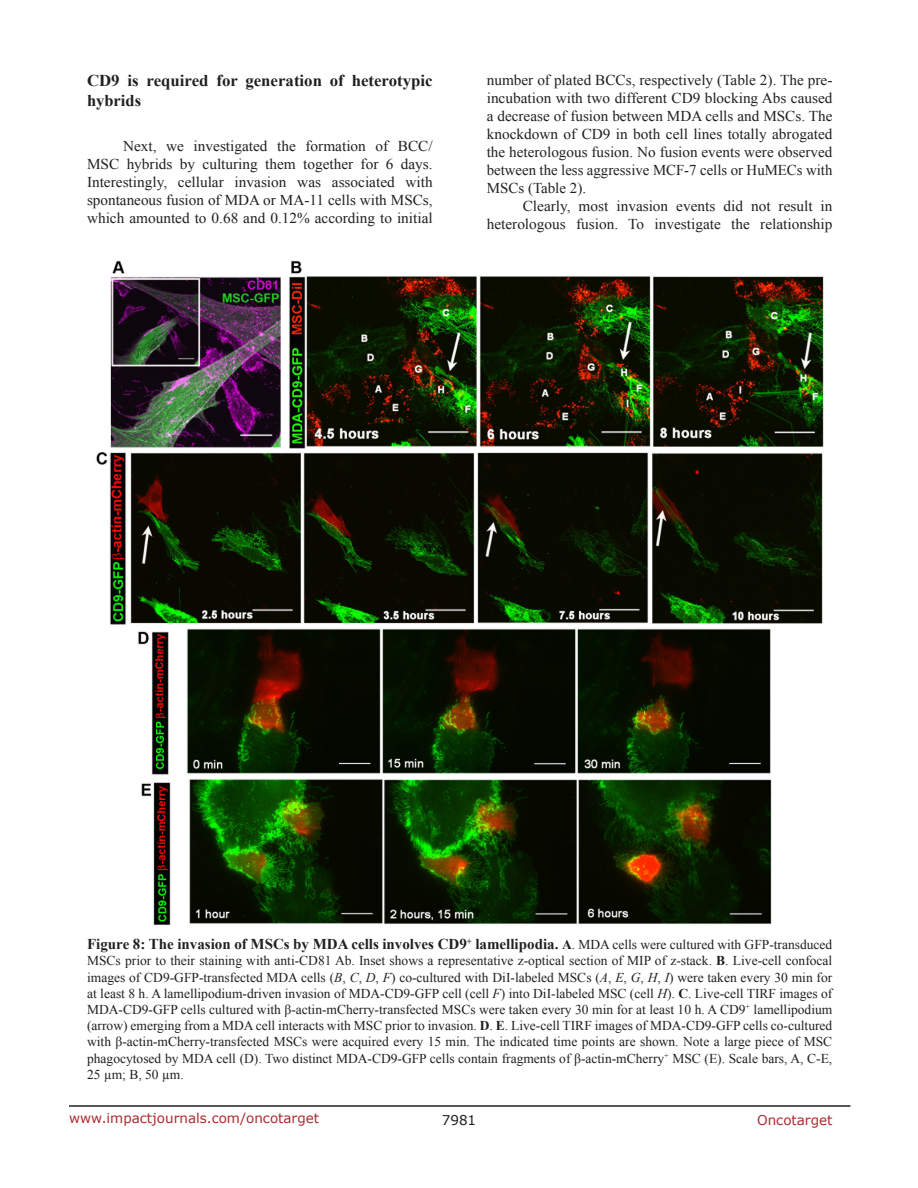
<style>
.page{position:relative;width:918px;height:1188px;background:#fff}
.page>*{position:absolute;margin:0;border:0;box-sizing:border-box;transform-origin:0 0}
.SubHeading{font:700 16.5px/19.8px "Times New Roman";color:#221f22}
.BodyText{font:15px/18px "Times New Roman";color:#221f22;text-align:justify}
.FigureText{font:700 15px "Times New Roman";color:#221f22}
.FigureText-2{font:13.5px/16.2px "Times New Roman";color:#221f22;text-align:justify}
.t1{font:13.5px "Verdana";color:#ac2b31}
.t2{font:13.5px "Verdana";color:#221f22}
.s1{font-size:13.5px}
.s2{font-weight:400;font-size:13.5px}
.s3{font-weight:700}
.s4{font-style:italic}
</style>
<div class="page">
<hr style="left:69px;top:1105px;width:781px;height:2px;background:#231f20">
<img style="left:96px;top:260px;width:728px;height:665px">
<p class="SubHeading" style="left:87px;top:70px;width:347px">CD9 is required for generation of heterotypic hybrids</p>
<p class="BodyText" style="left:87px;top:137px;width:347px;text-indent:36px">Next, we investigated the formation of BCC/ MSC hybrids by culturing them together for 6 days.<br>Interestingly, cellular invasion was associated with spontaneous fusion of MDA or MA-11 cells with MSCs, which amounted to 0.68 and 0.12% according to initial</p>
<p class="BodyText" style="left:487px;top:71px;width:347px">number of plated BCCs, respectively (Table 2). The pre&shy;incubation with two different CD9 blocking Abs caused a decrease of fusion between MDA cells and MSCs. The knockdown of CD9 in both cell lines totally abrogated the heterologous fusion. No fusion events were observed between the less aggressive MCF-7 cells or HuMECs with MSCs (Table 2).</p>
<p class="BodyText" style="left:487px;top:197px;width:347px;text-align:right">Clearly, most invasion events did not result in heterologous fusion. To investigate the relationship</p>
<p class="FigureText" style="left:87px;top:934px;width:747px">Figure 8: The invasion of MSCs by MDA cells involves CD9<sup>+</sup> lamellipodia. <span class="s1">A</span><span class="s2">. MDA cells were cultured with GFP-transduced</span></p>
<p class="FigureText-2" style="left:87px;top:953px;width:747px">MSCs prior to their staining with anti-CD81 Ab. Inset shows a representative z-optical section of MIP of z-stack. <span class="s3">B</span>. Live-cell confocal images of CD9-GFP-transfected MDA cells (<span class="s4">B</span>, <span class="s4">C</span>, <span class="s4">D</span>, <span class="s4">F</span>) co-cultured with DiI-labeled MSCs (<span class="s4">A</span>, <span class="s4">E</span>, <span class="s4">G</span>, <span class="s4">H</span>, <span class="s4">I</span>) were taken every 30 min for at least 8 h. A lamellipodium-driven invasion of MDA-CD9-GFP cell (cell <span class="s4">F</span>) into DiI-labeled MSC (cell <span class="s4">H</span>). <span class="s3">C</span>. Live-cell TIRF images of MDA-CD9-GFP cells cultured with β-actin-mCherry-transfected MSCs were taken every 30 min for at least 10 h. A CD9<sup>+</sup> lamellipodium (arrow) emerging from a MDA cell interacts with MSC prior to invasion. <span class="s3">D</span>. <span class="s3">E</span>. Live-cell TIRF images of MDA-CD9-GFP cells co-cultured with β-actin-mCherry-transfected MSCs were acquired every 15 min. The indicated time points are shown. Note a large piece of MSC phagocytosed by MDA cell (D). Two distinct MDA-CD9-GFP cells contain fragments of β-actin-mCherry<sup>+</sup> MSC (E). Scale bars, A, C-E, 25 µm; B, 50 µm.</p>
<p class="t1" style="left:69px;top:1109px;width:252px">www.impactjournals.com/oncotarget</p>
<p class="t2" style="left:442px;top:1111px;width:36px">7981</p>
<p class="t1" style="left:757px;top:1111px;width:77px">Oncotarget</p>
</div>
